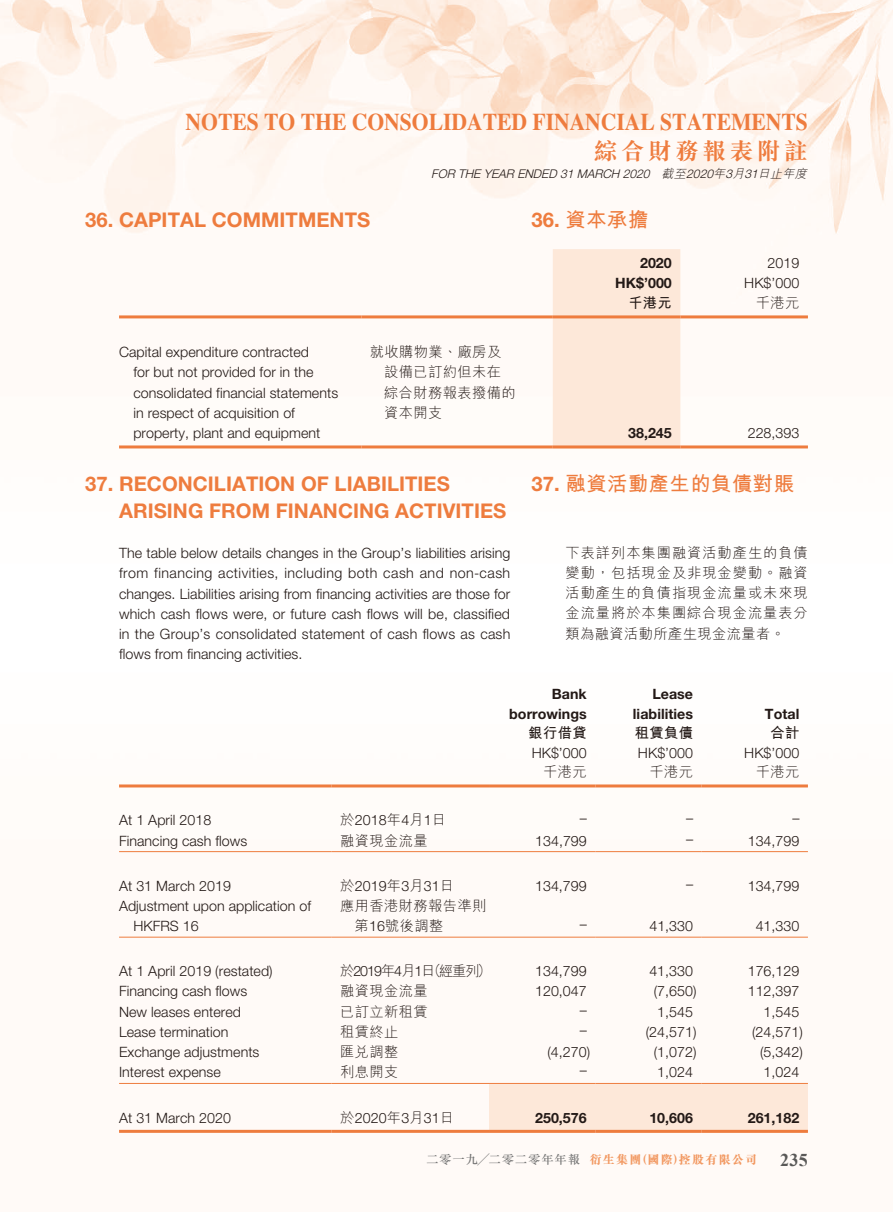
<style>
.page{position:relative;width:893px;height:1212px;background:#fff}
.page>*{position:absolute;margin:0;border:0;box-sizing:border-box;transform-origin:0 0}
.t1{font:700 24px "Times LT Std";color:#ee7c3e;scale:.9 1}
.t2{font:700 24px "M Sung HK";letter-spacing:.135em;color:#ee7c3e}
.t3{font:700 20.25px/26.2px "Helvetica Neue LT Std";letter-spacing:.005em;color:#ee7c3e}
.t4{font:700 20.25px "M Hei HK";letter-spacing:.03em;color:#ee7c3e}
.t5{font:700 18px "Times New Roman";color:#595857}
.t6{font:300 14.25px/20.2px "Helvetica Neue LT Std";letter-spacing:.005em;color:#231916}
.t7{font:300 14.25px/20.2px "M Hei HK";letter-spacing:.03em;color:#231916}
.t8{font:700 14.25px/19.5px "Helvetica Neue LT Std";letter-spacing:.005em;color:#231916;text-align:right}
.t9{font:700 14.25px "M Hei HK";letter-spacing:.03em;color:#231916}
.t10{font:italic 300 12px "Helvetica Neue LT Std";color:#231916}
.t11{font:800 12px "M Sung HK";letter-spacing:.11em;color:#f29962}
.s1{font-family:"M Hei HK"}
.s2{font-family:"Helvetica Neue LT Std"}
.s3{font-weight:500;color:#727272}
</style>
<div class="page">
<img style="left:0;top:0;width:893px;height:1130px">
<div style="left:553px;top:249px;width:127px;height:196px;background:#fde8d9"></div>
<hr style="left:119px;top:315px;width:242px;height:3px;background:#ee7c3e">
<hr style="left:361px;top:315px;width:192px;height:3px;background:#ee7c3e">
<hr style="left:553px;top:315px;width:127px;height:3px;background:#ee7c3e">
<hr style="left:680px;top:315px;width:128px;height:3px;background:#ee7c3e">
<hr style="left:119px;top:445px;width:242px;height:3px;background:#ee7c3e">
<hr style="left:361px;top:445px;width:192px;height:3px;background:#ee7c3e">
<hr style="left:553px;top:445px;width:127px;height:3px;background:#ee7c3e">
<hr style="left:680px;top:445px;width:128px;height:3px;background:#ee7c3e">
<div style="left:489px;top:1084px;width:319px;height:46px;background:#fde8d9"></div>
<hr style="left:119px;top:784px;width:213px;height:3px;background:#ee7c3e">
<hr style="left:332px;top:784px;width:157px;height:3px;background:#ee7c3e">
<hr style="left:489px;top:784px;width:106px;height:3px;background:#ee7c3e">
<hr style="left:595px;top:784px;width:107px;height:3px;background:#ee7c3e">
<hr style="left:702px;top:784px;width:106px;height:3px;background:#ee7c3e">
<hr style="left:119px;top:851px;width:213px;height:1px;background:#ee7c3e">
<hr style="left:332px;top:851px;width:157px;height:1px;background:#ee7c3e">
<hr style="left:489px;top:851px;width:106px;height:1px;background:#ee7c3e">
<hr style="left:595px;top:851px;width:107px;height:1px;background:#ee7c3e">
<hr style="left:702px;top:851px;width:106px;height:1px;background:#ee7c3e">
<hr style="left:119px;top:937px;width:213px;height:1px;background:#ee7c3e">
<hr style="left:332px;top:937px;width:157px;height:1px;background:#ee7c3e">
<hr style="left:489px;top:937px;width:106px;height:1px;background:#ee7c3e">
<hr style="left:595px;top:937px;width:107px;height:1px;background:#ee7c3e">
<hr style="left:702px;top:937px;width:106px;height:1px;background:#ee7c3e">
<hr style="left:119px;top:1083px;width:213px;height:1px;background:#ee7c3e">
<hr style="left:332px;top:1083px;width:157px;height:1px;background:#ee7c3e">
<hr style="left:489px;top:1083px;width:106px;height:1px;background:#ee7c3e">
<hr style="left:595px;top:1083px;width:107px;height:1px;background:#ee7c3e">
<hr style="left:702px;top:1083px;width:106px;height:1px;background:#ee7c3e">
<hr style="left:119px;top:1130px;width:213px;height:3px;background:#ee7c3e">
<hr style="left:332px;top:1130px;width:157px;height:3px;background:#ee7c3e">
<hr style="left:489px;top:1130px;width:106px;height:3px;background:#ee7c3e">
<hr style="left:595px;top:1130px;width:107px;height:3px;background:#ee7c3e">
<hr style="left:702px;top:1130px;width:106px;height:3px;background:#ee7c3e">
<h1 class="t1" style="left:186px;top:107px;width:693px">NOTES TO THE CONSOLIDATED FINANCIAL STATEMENTS</h1>
<h1 class="t2" style="left:593px;top:139px;width:216px">綜合財務報表附註</h1>
<p class="t10" style="left:431px;top:166px;width:380px">FOR THE YEAR ENDED 31 MARCH 2020 <span class="s1">截至</span>2020<span class="s1">年</span>3<span class="s1">月</span>31<span class="s1">日止年度</span></p>
<h2 class="t3" style="left:85px;top:206px;width:287px">36. CAPITAL COMMITMENTS</h2>
<h2 class="t4" style="left:531px;top:205px;width:118px"><span class="s2">36.</span> 資本承擔</h2>
<p class="t8" style="left:640px;top:252px;width:33px">2020</p>
<p class="t6" style="left:768px;top:252px;width:33px">2019</p>
<p class="t8" style="left:615px;top:273px;width:58px">HK$’000</p>
<p class="t6" style="left:744px;top:272px;width:57px">HK$’000</p>
<p class="t9" style="left:628px;top:292px;width:45px">千港元</p>
<p class="t7" style="left:756px;top:292px;width:45px">千港元</p>
<p class="t6" style="left:133px;top:342px;width:206px;text-indent:-14px">Capital expenditure contracted<br>for but not provided for in the consolidated financial statements in respect of acquisition of property, plant and equipment</p>
<p class="t7" style="left:384px;top:342px;width:133px;text-indent:-14px">就收購物業、廠房及設備已訂約但未在綜合財務報表撥備的資本開支</p>
<p class="t8" style="left:628px;top:423px;width:45px">38,245</p>
<p class="t6" style="left:748px;top:423px;width:53px">228,393</p>
<h2 class="t4" style="left:531px;top:469px;width:264px"><span class="s2">37.</span> 融資活動產生的負債對賬</h2>
<h2 class="t3" style="left:119px;top:470px;width:389px;text-indent:-34px">37. RECONCILIATION OF LIABILITIES<br>ARISING FROM FINANCING ACTIVITIES</h2>
<p class="t6" style="left:119px;top:543px;width:393px;text-align:justify">The table below details changes in the Group’s liabilities arising from financing activities, including both cash and non-cash changes. Liabilities arising from financing activities are those for which cash flows were, or future cash flows will be, classified in the Group’s consolidated statement of cash flows as cash flows from financing activities.</p>
<p class="t8" style="left:509px;top:684px;width:79px">Bank borrowings</p>
<p class="t8" style="left:633px;top:684px;width:62px">Lease liabilities</p>
<p class="t7" style="left:566px;top:542px;width:244px;text-align:justify">下表詳列本集團融資活動產生的負債變動，包括現金及非現金變動。融資活動產生的負債指現金流量或未來現金流量將於本集團綜合現金流量表分類為融資活動所產生現金流量者。</p>
<p class="t8" style="left:765px;top:703px;width:36px">Total</p>
<p class="t9" style="left:529px;top:722px;width:60px">銀行借貸</p>
<p class="t9" style="left:635px;top:722px;width:60px">租賃負債</p>
<p class="t9" style="left:770px;top:722px;width:30px">合計</p>
<p class="t6" style="left:532px;top:742px;width:57px">HK$’000</p>
<p class="t6" style="left:638px;top:742px;width:57px">HK$’000</p>
<p class="t6" style="left:744px;top:742px;width:57px">HK$’000</p>
<p class="t7" style="left:543px;top:761px;width:45px">千港元</p>
<p class="t7" style="left:650px;top:761px;width:45px">千港元</p>
<p class="t7" style="left:756px;top:761px;width:45px">千港元</p>
<p class="t6" style="left:119px;top:810px;width:94px">At 1 April 2018</p>
<p class="t6" style="left:340px;top:810px;width:107px"><span class="s1">於</span>2018<span class="s1">年</span>4<span class="s1">月</span>1<span class="s1">日</span></p>
<p class="t6" style="left:580px;top:808px;width:9px">–</p>
<p class="t6" style="left:686px;top:808px;width:9px">–</p>
<p class="t6" style="left:792px;top:808px;width:9px">–</p>
<p class="t6" style="left:119px;top:830px;width:130px">Financing cash flows</p>
<p class="t7" style="left:340px;top:830px;width:89px">融資現金流量</p>
<p class="t6" style="left:535px;top:830px;width:53px">134,799</p>
<p class="t6" style="left:686px;top:828px;width:9px">–</p>
<p class="t6" style="left:748px;top:830px;width:53px">134,799</p>
<p class="t6" style="left:119px;top:875px;width:114px">At 31 March 2019</p>
<p class="t6" style="left:340px;top:875px;width:115px"><span class="s1">於</span>2019<span class="s1">年</span>3<span class="s1">月</span>31<span class="s1">日</span></p>
<p class="t6" style="left:535px;top:875px;width:53px">134,799</p>
<p class="t6" style="left:686px;top:873px;width:9px">–</p>
<p class="t6" style="left:748px;top:875px;width:53px">134,799</p>
<p class="t6" style="left:133px;top:895px;width:179px;text-indent:-14px">Adjustment upon application of<br>HKFRS 16</p>
<p class="t7" style="left:354px;top:895px;width:133px;text-indent:-14px">應用香港財務報告準則第<span class="s2">16</span>號後調整</p>
<p class="t6" style="left:580px;top:913px;width:9px">–</p>
<p class="t6" style="left:649px;top:916px;width:45px">41,330</p>
<p class="t6" style="left:756px;top:916px;width:45px">41,330</p>
<p class="t6" style="left:119px;top:961px;width:155px">At 1 April 2019 (restated)</p>
<p class="t7" style="left:340px;top:961px;width:153px">於<span class="s2">2019</span>年<span class="s2">4</span>月<span class="s2">1</span>日（經重列）</p>
<p class="t6" style="left:535px;top:961px;width:53px">134,799</p>
<p class="t6" style="left:649px;top:961px;width:45px">41,330</p>
<p class="t6" style="left:748px;top:961px;width:53px">176,129</p>
<p class="t6" style="left:119px;top:981px;width:130px">Financing cash flows</p>
<p class="t7" style="left:340px;top:981px;width:89px">融資現金流量</p>
<p class="t6" style="left:535px;top:981px;width:53px">120,047</p>
<p class="t6" style="left:654px;top:981px;width:44px">(7,650)</p>
<p class="t6" style="left:748px;top:981px;width:53px">112,397</p>
<p class="t6" style="left:119px;top:1001px;width:123px">New leases entered</p>
<p class="t7" style="left:340px;top:1001px;width:89px">已訂立新租賃</p>
<p class="t6" style="left:580px;top:999px;width:9px">–</p>
<p class="t6" style="left:657px;top:1001px;width:37px">1,545</p>
<p class="t6" style="left:764px;top:1001px;width:37px">1,545</p>
<p class="t6" style="left:119px;top:1021px;width:111px">Lease termination</p>
<p class="t7" style="left:340px;top:1021px;width:60px">租賃終止</p>
<p class="t6" style="left:580px;top:1019px;width:9px">–</p>
<p class="t6" style="left:646px;top:1021px;width:52px">(24,571)</p>
<p class="t6" style="left:752px;top:1021px;width:52px">(24,571)</p>
<p class="t6" style="left:119px;top:1042px;width:142px">Exchange adjustments</p>
<p class="t7" style="left:340px;top:1042px;width:60px">匯兌調整</p>
<p class="t6" style="left:547px;top:1042px;width:44px">(4,270)</p>
<p class="t6" style="left:654px;top:1042px;width:44px">(1,072)</p>
<p class="t6" style="left:760px;top:1042px;width:44px">(5,342)</p>
<p class="t6" style="left:119px;top:1062px;width:103px">Interest expense</p>
<p class="t7" style="left:340px;top:1062px;width:60px">利息開支</p>
<p class="t6" style="left:580px;top:1060px;width:9px">–</p>
<p class="t6" style="left:657px;top:1062px;width:37px">1,024</p>
<p class="t6" style="left:764px;top:1062px;width:37px">1,024</p>
<p class="t6" style="left:119px;top:1107px;width:114px">At 31 March 2020</p>
<p class="t6" style="left:340px;top:1107px;width:115px"><span class="s1">於</span>2020<span class="s1">年</span>3<span class="s1">月</span>31<span class="s1">日</span></p>
<p class="t8" style="left:535px;top:1107px;width:53px">250,576</p>
<p class="t8" style="left:649px;top:1107px;width:45px">10,606</p>
<p class="t8" style="left:748px;top:1107px;width:53px">261,182</p>
<p class="t11" style="left:426px;top:1154px;width:332px"><span class="s3">二零一九╱二零二零年年報</span> 衍生集團（國際）控股有限公司</p>
<p class="t5" style="left:780px;top:1147px;width:29px">235</p>
</div>
